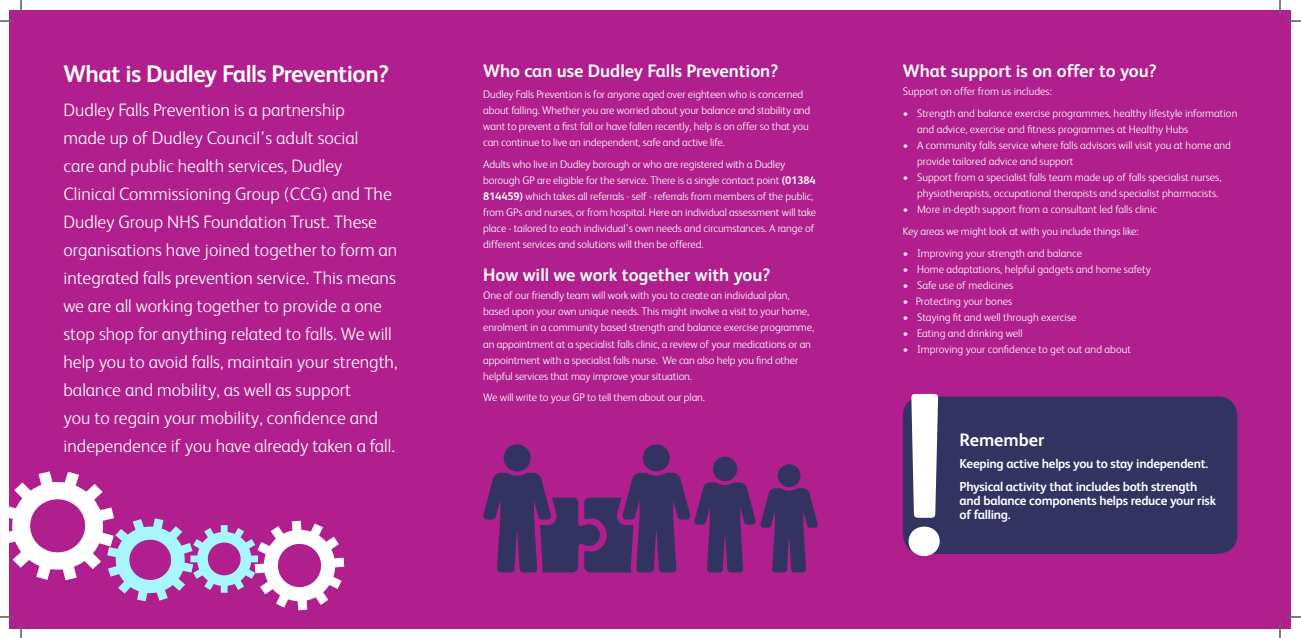
<style>
.page{position:relative;width:1301px;height:638px;background:#fff}
.page>*{position:absolute;margin:0;border:0;box-sizing:border-box;transform-origin:0 0}
.t1{font:700 230.1px "FS Albert";color:#fff}
.t2{font:700 24px "FS Albert";letter-spacing:-.02em;color:#fff}
.t3{font:300 18px/28px "FS Albert";color:#fff}
.t4{font:700 18px "FS Albert";color:#fff}
.t5{font:700 13px/14px "FS Albert";letter-spacing:-.02em;color:#fff}
.t6{font:300 11px/16px "FS Albert";letter-spacing:-.01em;color:#fff}
.s1{font-weight:700}
</style>
<div class="page">
<div style="left:427px;top:10px;width:864px;height:618px;background:#b01f8d"></div>
<div style="left:10px;top:10px;width:431px;height:618px;background:#b01f8d"></div>
<div style="left:903px;top:396px;width:334px;height:157px;background:#333362;border-radius:20px"></div>
<div style="left:503px;top:444px;width:27px;height:27px;background:#333362;border-radius:50%"></div>
<div style="left:643px;top:444px;width:27px;height:27px;background:#333362;border-radius:50%"></div>
<svg style="left:483px;top:472px;width:335px;height:100px"></svg>
<div style="left:713px;top:456px;width:24px;height:25px;background:#333362;border-radius:50%"></div>
<div style="left:777px;top:464px;width:23px;height:23px;background:#333362;border-radius:50%"></div>
<svg style="left:10px;top:471px;width:334px;height:139px"></svg>
<svg style="left:1286px;top:20px;width:15px;height:2px"></svg>
<svg style="left:1286px;top:616px;width:15px;height:1px"></svg>
<svg style="left:0;top:0;width:22px;height:22px"></svg>
<svg style="left:0;top:616px;width:22px;height:21px"></svg>
<svg style="left:1279px;top:0;width:1px;height:15px"></svg>
<svg style="left:1279px;top:623px;width:1px;height:14px"></svg>
<p class="t2" style="left:64px;top:60px;width:327px">What is Dudley Falls Prevention?</p>
<p class="t3" style="left:64px;top:96px;width:335px">Dudley Falls Prevention is a partnership<br>made up of Dudley Council’s adult social<br>care and public health services, Dudley Clinical Commissioning Group (CCG) and The Dudley Group NHS Foundation Trust. These organisations have joined together to form an integrated falls prevention service. This means we are all working together to provide a one stop shop for anything related to falls. We will help you to avoid falls, maintain your strength, balance and mobility, as well as support<br>you to regain your mobility, confidence and independence if you have already taken a fall.</p>
<p class="t4" style="left:483px;top:60px;width:296px">Who can use Dudley Falls Prevention?</p>
<p class="t6" style="left:483px;top:86px;width:329px">Dudley Falls Prevention is for anyone aged over eighteen who is concerned about falling. Whether you are worried about your balance and stability and want to prevent a first fall or have fallen recently, help is on offer so that you can continue to live an independent, safe and active life.</p>
<p class="t6" style="left:483px;top:156px;width:334px">Adults who live in Dudley borough or who are registered with a Dudley borough GP are eligible for the service. There is a single contact point <span class="s1">(01384<br>814459)</span> which takes all referrals - self - referrals from members of the public, from GPs and nurses, or from hospital. Here an individual assessment will take place - tailored to each individual’s own needs and circumstances. A range of different services and solutions will then be offered.</p>
<p class="t4" style="left:483px;top:264px;width:289px">How will we work together with you?</p>
<p class="t6" style="left:483px;top:287px;width:332px">One of our friendly team will work with you to create an individual plan, based upon your own unique needs. This might involve a visit to your home, enrolment in a community based strength and balance exercise programme, an appointment at a specialist falls clinic, a review of your medications or an appointment with a specialist falls nurse. We can also help you find other helpful services that may improve your situation.</p>
<p class="t6" style="left:483px;top:389px;width:223px">We will write to your GP to tell them about our plan.</p>
<p class="t4" style="left:903px;top:60px;width:255px">What support is on offer to you?</p>
<p class="t6" style="left:903px;top:83px;width:151px">Support on offer from us includes:</p>
<p class="t6" style="left:917px;top:105px;width:322px;text-indent:-14px">• Strength and balance exercise programmes, healthy lifestyle information and advice, exercise and fitness programmes at Healthy Hubs</p>
<p class="t6" style="left:917px;top:137px;width:315px;text-indent:-14px">• A community falls service where falls advisors will visit you at home and provide tailored advice and support</p>
<p class="t6" style="left:903px;top:169px;width:320px;text-align:right">• Support from a specialist falls team made up of falls specialist nurses, physiotherapists, occupational therapists and specialist pharmacists.</p>
<p class="t6" style="left:903px;top:201px;width:256px">• More in-depth support from a consultant led falls clinic</p>
<p class="t6" style="left:903px;top:223px;width:237px">Key areas we might look at with you include things like:</p>
<p class="t6" style="left:903px;top:244px;width:181px">• Improving your strength and balance</p>
<p class="t6" style="left:903px;top:260px;width:250px">• Home adaptations, helpful gadgets and home safety</p>
<p class="t6" style="left:903px;top:276px;width:112px">• Safe use of medicines</p>
<p class="t6" style="left:903px;top:292px;width:111px">• Protecting your bones</p>
<p class="t6" style="left:903px;top:308px;width:175px">• Staying fit and well through exercise</p>
<p class="t6" style="left:903px;top:324px;width:121px">• Eating and drinking well</p>
<p class="t6" style="left:903px;top:340px;width:230px">• Improving your confidence to get out and about</p>
<p class="t1" style="left:894px;top:341px;width:56px">!</p>
<p class="t4" style="left:959px;top:429px;width:86px">Remember</p>
<p class="t5" style="left:959px;top:456px;width:250px">Keeping active helps you to stay independent.</p>
<p class="t5" style="left:959px;top:479px;width:258px">Physical activity that includes both strength and balance components helps reduce your risk of falling.</p>
</div>
